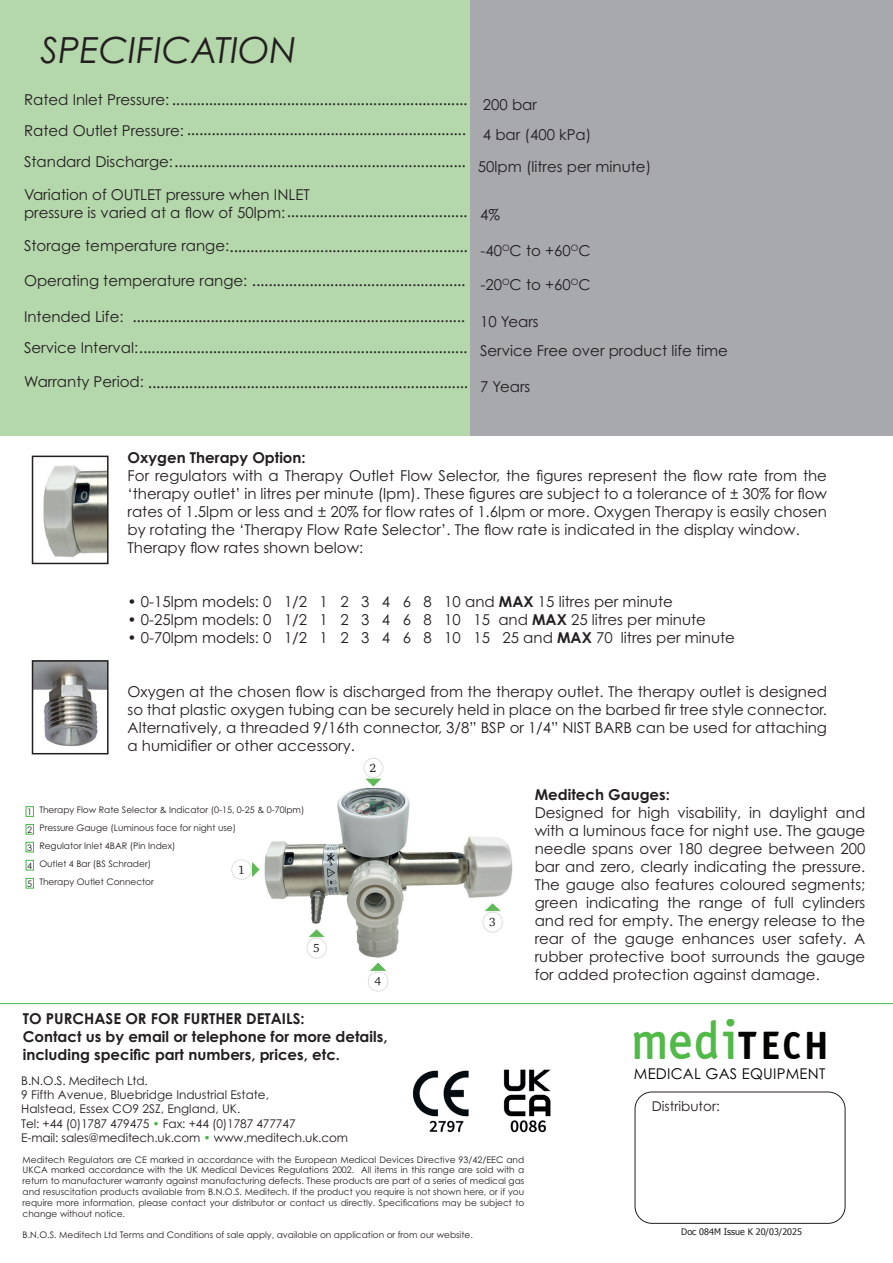
<style>
.page{position:relative;width:893px;height:1263px;background:#fff}
.page>*{position:absolute;margin:0;border:0;box-sizing:border-box;transform-origin:0 0}
.t1{font:46.5px "medi TECH";color:#51b948}
.t2{font:700 45px "Century Gothic Pro";color:#231f20}
.t3{font:italic 36px "Century Gothic Pro";color:#231f20}
.t4{font:18px/30.2px "Minion Pro";color:#231f20}
.t5{font:15px/18px "Century Gothic Pro";color:#231f20}
.t6{font:700 15px/18px "Century Gothic Pro";color:#231f20}
.t7{font:14.85px "Century Gothic Pro";letter-spacing:.015em;color:#040503}
.t8{font:13.5px "Century Gothic Pro";color:#231f20}
.t9{font:12px/14.4px "Century Gothic Pro";letter-spacing:-.01em;color:#231f20}
.t10{font:12px "Charter";color:#231f20}
.t11{font:9px/10.8px "Century Gothic Pro";color:#231f20;text-align:justify}
.t12{font:9px "Tahoma";color:#231f20}
.s1{font-family:"Century Gothic Pro";font-size:15px}
.s2{font-family:"Century Gothic Pro";font-size:8.7px}
.s3{font-weight:700}
.s4{color:#45b749}
.s5{color:#040503}
</style>
<div class="page">
<div style="left:635px;top:1091px;width:210px;height:133px;border:1px solid #231f20;border-radius:17px"></div>
<div style="left:0;top:0;width:508px;height:436px;background:#b5d7ac"></div>
<div style="left:470px;top:0;width:423px;height:436px;background:#a8a9ad"></div>
<img style="left:43px;top:465px;width:63px;height:92px">
<div style="left:32px;top:456px;width:77px;height:108px;border:2px solid #231f20"></div>
<img style="left:35px;top:663px;width:71px;height:83px">
<div style="left:32px;top:660px;width:77px;height:94px;border:2px solid #231f20"></div>
<img style="left:264px;top:788px;width:249px;height:170px">
<img style="left:363px;top:758px;width:21px;height:30px">
<img style="left:473px;top:902px;width:39px;height:33px">
<img style="left:368px;top:962px;width:21px;height:30px">
<img style="left:297px;top:928px;width:39px;height:31px">
<img style="left:231px;top:859px;width:29px;height:21px">
<div style="left:26px;top:806px;width:8px;height:10px;border:1px solid #45b749"></div>
<div style="left:26px;top:824px;width:8px;height:10px;border:1px solid #45b749"></div>
<div style="left:26px;top:842px;width:8px;height:10px;border:1px solid #45b749"></div>
<div style="left:26px;top:860px;width:8px;height:10px;border:1px solid #45b749"></div>
<div style="left:26px;top:878px;width:8px;height:10px;border:1px solid #45b749"></div>
<hr style="left:0;top:1003px;width:893px;height:1px;background:#45b749">
<img style="left:412px;top:1069px;width:139px;height:64px">
<img style="left:480px;top:1069px;width:14px;height:64px">
<svg style="left:239px;top:865px;width:5px;height:9px"></svg>
<h3 class="t3" style="left:40px;top:29px;width:257px">SPECIFICATION</h3>
<p class="t4" style="left:24px;top:84px;width:514px"><span class="s1">Rated Inlet Pressure:</span> ........................................................................ <sub>200</sub> <sub>bar</sub></p>
<p class="t5" style="left:483px;top:125px;width:110px">4 bar (400 kPa)</p>
<h2 class="t2" style="left:74px;top:80px;width:323px">SPECIFICATION</h2>
<p class="t4" style="left:24px;top:115px;width:444px"><span class="s1">Rated Outlet Pressure:</span> ....................................................................</p>
<p class="t4" style="left:24px;top:146px;width:629px"><span class="s1">Standard Discharge:</span>....................................................................... <sub>50lpm</sub> <sub>(litres</sub> <sub>per</sub> <sub>minute)</sub></p>
<p class="t5" style="left:24px;top:185px;width:287px">Variation of OUTLET pressure when INLET pressure is varied at a flow of 50lpm:</p>
<p class="t4" style="left:287px;top:196px;width:182px">............................................</p>
<p class="t5" style="left:480px;top:206px;width:21px">4%</p>
<p class="t4" style="left:24px;top:231px;width:568px"><span class="s1">Storage temperature range:</span>.......................................................... <sub>-40</sub><span class="s2">O</span><sub>C</sub> <sub>to</sub> <sub>+60</sub><span class="s2">O</span><sub>C</sub></p>
<p class="t4" style="left:24px;top:265px;width:568px"><span class="s1">Operating temperature range:</span> .................................................... <sub>-20</sub><span class="s2">O</span><sub>C</sub> <sub>to</sub> <sub>+60</sub><span class="s2">O</span><sub>C</sub></p>
<p class="t4" style="left:24px;top:302px;width:705px"><span class="s1">Intended Life:</span> ................................................................................. <sub>10</sub> <sub>Years<br></sub><span class="s1">Service Interval:</span>................................................................................ <sub>Service</sub> <sub>Free</sub> <sub>over</sub> <sub>product</sub> <sub>life</sub> <sub>time</sub></p>
<p class="t4" style="left:24px;top:367px;width:508px"><span class="s1">Warranty Period:</span> .............................................................................. <sub>7</sub> <sub>Years</sub></p>
<p class="t6" style="left:128px;top:449px;width:180px">Oxygen Therapy Option:</p>
<p class="t5" style="left:128px;top:467px;width:701px">For regulators with a Therapy Outlet Flow Selector, the figures represent the flow rate from the ‘therapy outlet’ in litres per minute (lpm). These figures are subject to a tolerance of ± 30% for flow rates of 1.5lpm or less and ± 20% for flow rates of 1.6lpm or more. Oxygen Therapy is easily chosen by rotating the ‘Therapy Flow Rate Selector’. The flow rate is indicated in the display window.<br>Therapy flow rates shown below:</p>
<p class="t5" style="left:128px;top:593px;width:547px">• 0-15lpm models: 0 1/2 1 2 3 4 6 8 10 and <span class="s3">MAX</span> 15 litres per minute</p>
<p class="t5" style="left:128px;top:611px;width:580px">• 0-25lpm models: 0 1/2 1 2 3 4 6 8 10 15 and <span class="s3">MAX</span> 25 litres per minute</p>
<p class="t5" style="left:128px;top:629px;width:609px">• 0-70lpm models: 0 1/2 1 2 3 4 6 8 10 15 25 and <span class="s3">MAX</span> 70 litres per minute</p>
<p class="t5" style="left:128px;top:683px;width:701px;text-align:justify">Oxygen at the chosen flow is discharged from the therapy outlet. The therapy outlet is designed so that plastic oxygen tubing can be securely held in place on the barbed fir tree style connector.<br>Alternatively, a threaded 9/16th connector, 3/8” BSP or 1/4” NIST BARB can be used for attaching a humidifier or other accessory.</p>
<p class="t11" style="left:27px;top:806px;width:6px">1</p>
<p class="t11" style="left:39px;top:804px;width:267px">Therapy Flow Rate Selector &amp; Indicator (0-15, 0-25 &amp; 0-70lpm)</p>
<p class="t11" style="left:27px;top:824px;width:6px">2</p>
<p class="t11" style="left:39px;top:822px;width:198px">Pressure Gauge (Luminous face for night use)</p>
<p class="t11" style="left:27px;top:842px;width:6px">3</p>
<p class="t11" style="left:39px;top:840px;width:138px">Regulator Inlet 4BAR (Pin Index)</p>
<p class="t11" style="left:27px;top:860px;width:6px">4</p>
<p class="t11" style="left:39px;top:858px;width:113px">Outlet 4 Bar (BS Schrader)</p>
<p class="t11" style="left:39px;top:876px;width:116px">Therapy Outlet Connector</p>
<p class="t11" style="left:27px;top:878px;width:6px">5</p>
<p class="t10" style="left:313px;top:937px;width:8px">5</p>
<p class="t10" style="left:370px;top:758px;width:8px">2</p>
<p class="t10" style="left:375px;top:970px;width:8px">4</p>
<p class="t10" style="left:489px;top:911px;width:8px">3</p>
<p class="t6" style="left:535px;top:785px;width:137px">Meditech Gauges:</p>
<p class="t5" style="left:535px;top:804px;width:332px;text-align:justify">Designed for high visability, in daylight and with a luminous face for night use. The gauge needle spans over 180 degree between 200 bar and zero, clearly indicating the pressure.<br>The gauge also features coloured segments; green indicating the range of full cylinders and red for empty. The energy release to the rear of the gauge enhances user safety. A rubber protective boot surrounds the gauge for added protection against damage.</p>
<p class="t6" style="left:23px;top:1009px;width:366px">TO PURCHASE OR FOR FURTHER DETAILS:<br>Contact us by email or telephone for more details, including specific part numbers, prices, etc.</p>
<p class="t9" style="left:21px;top:1073px;width:328px">B.N.O.S. Meditech Ltd.<br>9 Fifth Avenue, Bluebridge Industrial Estate,<br>Halstead, Essex CO9 2SZ, England, UK.<br>Tel: +44 (0)1787 479475 <span class="s4">•</span> Fax: +44 (0)1787 477747<br>E-mail: sales@meditech.uk.com <span class="s4">•</span> www.meditech.uk.com</p>
<p class="t11" style="left:23px;top:1154px;width:503px">Meditech Regulators are CE marked in accordance with the European Medical Devices Directive 93/42/EEC and UKCA marked accordance with the UK Medical Devices Regulations 2002. All items in this range are sold with a return to manufacturer warranty against manufacturing defects. These products are part of a series of medical gas and resuscitation products available from B.N.O.S. Meditech. If the product you require is not shown here, or if you require more information, please contact your distributor or contact us directly. Specifications may be subject to change without notice.</p>
<p class="t11" style="left:23px;top:1229px;width:452px">B.N.O.S. Meditech Ltd Terms and Conditions of sale apply, available on application or from our website.</p>
<h1 class="t1" style="left:631px;top:1019px;width:200px">medi<span class="s5">TECH</span></h1>
<p class="t7" style="left:634px;top:1064px;width:193px">MEDICAL GAS EQUIPMENT</p>
<p class="t8" style="left:652px;top:1098px;width:69px">Distributor:</p>
<p class="t12" style="left:681px;top:1225px;width:122px">Doc 084M Issue K 20/03/2025</p>
</div>
